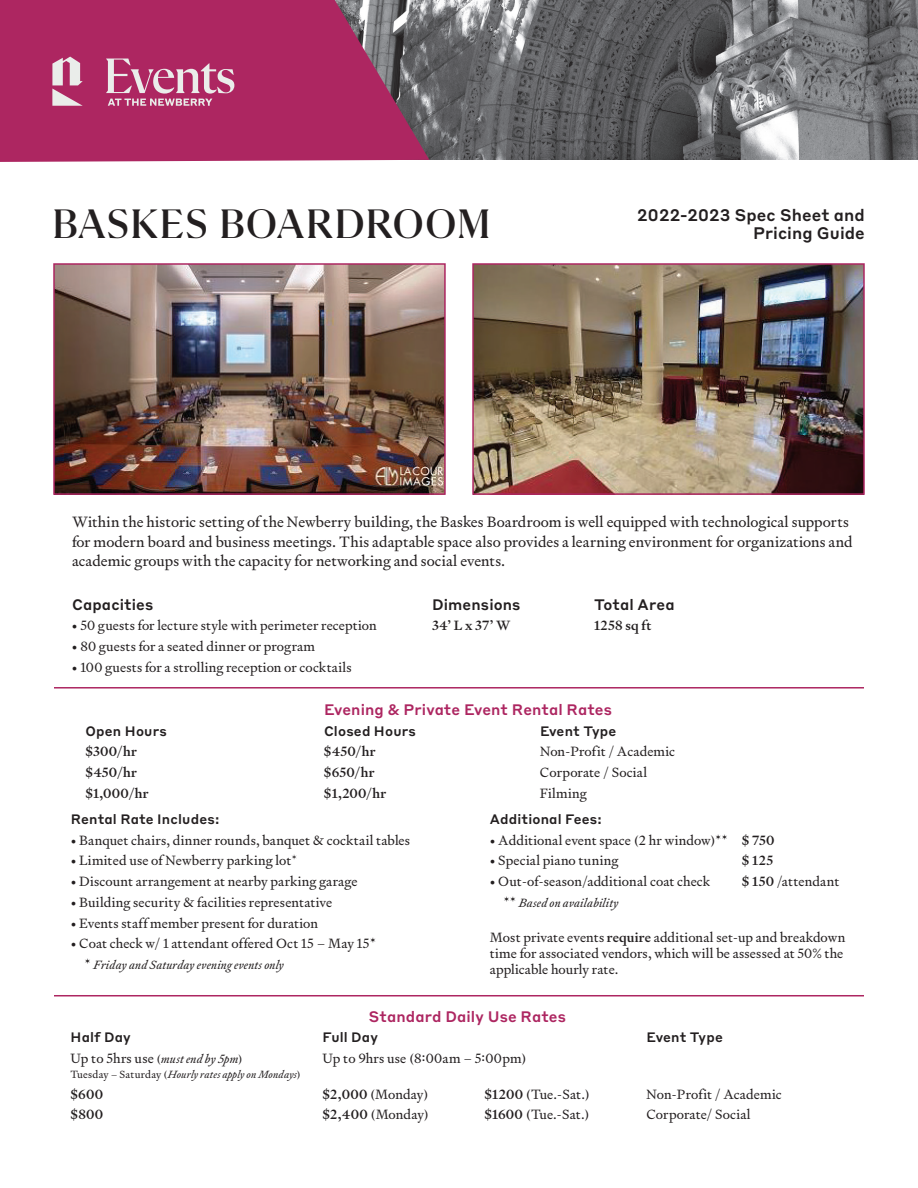
<style>
.page{position:relative;width:918px;height:1188px;background:#fff}
.page>*{position:absolute;margin:0;border:0;box-sizing:border-box;transform-origin:0 0}
.t1{font:500 42px "Flecha M";letter-spacing:.035em;color:#231f20}
.t2{font:500 16.5px/18px "Styrene B";color:#231f20;text-align:right}
.t3{font:15px/19.5px "Signifier";letter-spacing:.005em;color:#231f20}
.t4{font:500 15px "Styrene B";letter-spacing:.005em;color:#ad2661}
.t5{font:500 15px "Styrene B";letter-spacing:.01em;color:#231f20}
.t6{font:13.5px/16.2px "Signifier";letter-spacing:.01em;color:#231f20}
.t7{font:500 13.5px "Styrene B";letter-spacing:.01em;color:#231f20}
.t8{font:500 13.5px "Signifier";letter-spacing:.02em;color:#231f20}
.t9{font:italic 12px "Signifier";letter-spacing:.01em;color:#231f20}
.t10{font:italic 10.5px "Signifier";letter-spacing:.015em;color:#231f20}
.s1{font-weight:500}
.s2{font-weight:500;font-style:normal;font-size:13.5px}
.s3{font-style:normal;font-size:13.5px}
.s4{font-style:normal}
</style>
<div class="page">
<img style="left:56px;top:266px;width:387px;height:226px">
<div style="left:53px;top:263px;width:393px;height:232px;border:2px solid #ad2661"></div>
<img style="left:475px;top:266px;width:387px;height:226px">
<div style="left:472px;top:263px;width:393px;height:232px;border:2px solid #ad2661"></div>
<hr style="left:54px;top:687px;width:810px;height:2px;background:#ad2661">
<hr style="left:54px;top:995px;width:810px;height:1px;background:#ad2661">
<img style="left:429px;top:0;width:489px;height:160px">
<svg style="left:0;top:0;width:429px;height:162px;background:#a63165"></svg>
<svg style="left:52px;top:57px;width:182px;height:49px;background:#be5e88"></svg>
<h1 class="t1" style="left:52px;top:201px;width:440px">BASKES BOARDROOM</h1>
<p class="t2" style="left:637px;top:205px;width:229px">2022-2023 Spec Sheet and<br>Pricing Guide</p>
<p class="t3" style="left:72px;top:512px;width:782px">Within the historic setting of the Newberry building, the Baskes Boardroom is well equipped with technological supports for modern board and business meetings. This adaptable space also provides a learning environment for organizations and academic groups with the capacity for networking and social events.</p>
<p class="t5" style="left:72px;top:591px;width:83px">Capacities</p>
<p class="t5" style="left:432px;top:591px;width:90px">Dimensions</p>
<p class="t5" style="left:594px;top:591px;width:82px">Total Area</p>
<p class="t6" style="left:72px;top:618px;width:306px">• 50 guests for lecture style with perimeter reception</p>
<p class="t8" style="left:432px;top:617px;width:80px">34’ L x 37’ W</p>
<p class="t8" style="left:594px;top:617px;width:59px">1258 sq ft</p>
<p class="t6" style="left:72px;top:638px;width:245px">• 80 guests for a seated dinner or program</p>
<p class="t6" style="left:72px;top:659px;width:281px">• 100 guests for a strolling reception or cocktails</p>
<p class="t4" style="left:324px;top:697px;width:289px">Evening &amp; Private Event Rental Rates</p>
<p class="t7" style="left:86px;top:719px;width:83px">Open Hours</p>
<p class="t7" style="left:324px;top:719px;width:94px">Closed Hours</p>
<p class="t7" style="left:540px;top:719px;width:78px">Event Type</p>
<p class="t8" style="left:86px;top:743px;width:53px">$300/hr</p>
<p class="t8" style="left:324px;top:743px;width:53px">$450/hr</p>
<p class="t6" style="left:540px;top:744px;width:137px">Non-Profit / Academic</p>
<p class="t8" style="left:86px;top:764px;width:53px">$450/hr</p>
<p class="t8" style="left:324px;top:764px;width:52px">$650/hr</p>
<p class="t6" style="left:540px;top:764px;width:109px">Corporate / Social</p>
<p class="t8" style="left:85px;top:785px;width:65px">$1,000/hr</p>
<p class="t8" style="left:324px;top:785px;width:64px">$1,200/hr</p>
<p class="t6" style="left:540px;top:785px;width:48px">Filming</p>
<p class="t7" style="left:71px;top:808px;width:150px">Rental Rate Includes:</p>
<p class="t6" style="left:71px;top:832px;width:341px">• Banquet chairs, dinner rounds, banquet &amp; cocktail tables</p>
<p class="t6" style="left:71px;top:853px;width:228px">• Limited use of Newberry parking lot*</p>
<p class="t6" style="left:71px;top:873px;width:288px">• Discount arrangement at nearby parking garage</p>
<p class="t6" style="left:71px;top:894px;width:263px">• Building security &amp; facilities representative</p>
<p class="t6" style="left:71px;top:915px;width:249px">• Events staff member present for duration</p>
<p class="t6" style="left:71px;top:935px;width:307px">• Coat check w/ 1 attendant offered Oct 15 – May 15<span class="s1">*</span></p>
<p class="t9" style="left:84px;top:957px;width:201px"><span class="s2">*</span> Friday and Saturday evening events only</p>
<p class="t7" style="left:490px;top:808px;width:113px">Additional Fees:</p>
<p class="t6" style="left:490px;top:832px;width:286px">• Additional event space (2 hr window)<span class="s1">** $ 750</span></p>
<p class="t6" style="left:490px;top:853px;width:130px">• Special piano tuning</p>
<p class="t8" style="left:742px;top:852px;width:33px">$ 125</p>
<p class="t6" style="left:490px;top:873px;width:222px">• Out-of-season/additional coat check</p>
<p class="t6" style="left:742px;top:873px;width:99px"><span class="s1">$ 150</span> /attendant</p>
<p class="t9" style="left:503px;top:895px;width:117px"><span class="s2">**</span> Based on availability</p>
<p class="t6" style="left:490px;top:929px;width:357px">Most private events <span class="s1">require</span> additional set-up and breakdown time for associated vendors, which will be assessed at 50% the applicable hourly rate.</p>
<p class="t4" style="left:369px;top:1003px;width:199px">Standard Daily Use Rates</p>
<p class="t7" style="left:71px;top:1026px;width:62px">Half Day</p>
<p class="t7" style="left:323px;top:1026px;width:57px">Full Day</p>
<p class="t7" style="left:647px;top:1026px;width:78px">Event Type</p>
<p class="t9" style="left:71px;top:1051px;width:174px"><span class="s3">Up to 5hrs use</span> <span class="s4">(</span>must end by 5pm<span class="s4">)</span></p>
<p class="t6" style="left:323px;top:1050px;width:206px">Up to 9hrs use (8:00am – 5:00pm)</p>
<p class="t10" style="left:71px;top:1068px;width:232px"><span class="s4">Tuesday – Saturday (</span>Hourly rates apply on Mondays<span class="s4">)</span></p>
<p class="t8" style="left:71px;top:1086px;width:34px">$600</p>
<p class="t6" style="left:323px;top:1086px;width:107px"><span class="s1">$2,000</span> (Monday)</p>
<p class="t6" style="left:485px;top:1086px;width:107px"><span class="s1">$1200</span> (Tue.-Sat.)</p>
<p class="t6" style="left:647px;top:1086px;width:137px">Non-Profit / Academic</p>
<p class="t8" style="left:71px;top:1106px;width:34px">$800</p>
<p class="t6" style="left:323px;top:1107px;width:108px"><span class="s1">$2,400</span> (Monday)</p>
<p class="t6" style="left:485px;top:1107px;width:107px"><span class="s1">$1600</span> (Tue.-Sat.)</p>
<p class="t6" style="left:647px;top:1107px;width:106px">Corporate/ Social</p>
</div>
